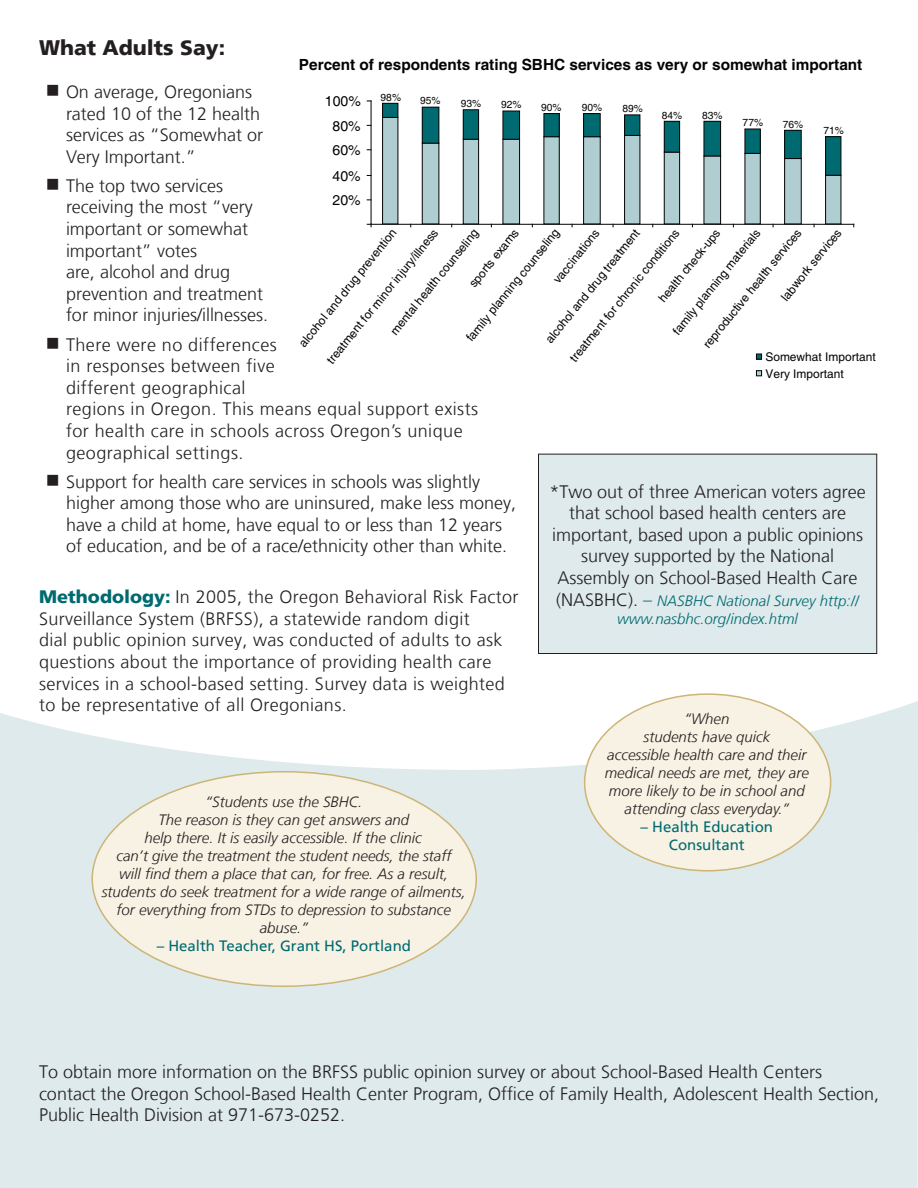
<style>
.page{position:relative;width:918px;height:1188px;background:#fff}
.page>*{position:absolute;margin:0;border:0;box-sizing:border-box;transform-origin:0 0}
.t1{font:900 21px "Frutiger LT";color:#231f20}
.bullets-first_level{font:300 18px/21.6px "Frutiger LT";color:#231f20}
.bullets-first_level-2{font:300 18px/21.6px "Frutiger LT";letter-spacing:.02em;color:#231f20}
.bullets-first_level-3{font:300 18px/21.6px "Frutiger LT";letter-spacing:.025em;color:#231f20}
.t2{font:700 15.45px "Helvetica";color:#040503}
.pullout_quote{font:italic 300 15px/18px "Frutiger LT";color:#231f20;text-align:center}
.t3{font:italic 300 15px/18px "Frutiger LT";color:#006a71;text-align:center}
.pullout_quote-2{font:15px/18px "Frutiger LT";color:#006a71;text-align:center}
.t4{font:14.1px "Helvetica";color:#040503}
.t5{font:12px/16.6px "Helvetica";color:#040503}
.t6{font:10.35px "Helvetica";color:#040503}
.s1{font-weight:900;color:#006a71}
.s2{font-style:normal;font-size:18px;color:#231f20}
.s3{font-style:normal;font-size:18px}
</style>
<div class="page">
<svg style="left:0;top:618px;width:918px;height:570px;fill:#deeaec"></svg>
<div style="left:538px;top:454px;width:339px;height:200px;background:#deeaec"></div>
<div style="left:538px;top:454px;width:339px;height:200px;border:1px solid #231f20"></div>
<div style="left:383px;top:117px;width:15px;height:107px;background:#b0ced2"></div>
<div style="left:382px;top:117px;width:16px;height:107px;border:1px solid #040503"></div>
<div style="left:422px;top:143px;width:17px;height:81px;background:#b0ced2"></div>
<div style="left:422px;top:143px;width:17px;height:81px;border:1px solid #040503"></div>
<div style="left:463px;top:139px;width:16px;height:85px;background:#b0ced2"></div>
<div style="left:463px;top:139px;width:16px;height:85px;border:1px solid #040503"></div>
<div style="left:503px;top:139px;width:17px;height:85px;background:#b0ced2"></div>
<div style="left:502px;top:139px;width:18px;height:85px;border:1px solid #040503"></div>
<div style="left:544px;top:137px;width:15px;height:87px;background:#b0ced2"></div>
<div style="left:543px;top:136px;width:17px;height:88px;border:1px solid #040503"></div>
<div style="left:584px;top:137px;width:16px;height:87px;background:#b0ced2"></div>
<div style="left:583px;top:136px;width:18px;height:88px;border:1px solid #040503"></div>
<div style="left:625px;top:135px;width:15px;height:89px;background:#b0ced2"></div>
<div style="left:624px;top:135px;width:16px;height:89px;border:1px solid #040503"></div>
<div style="left:664px;top:152px;width:16px;height:72px;background:#b0ced2"></div>
<div style="left:664px;top:152px;width:16px;height:72px;border:1px solid #040503"></div>
<div style="left:704px;top:156px;width:17px;height:68px;background:#b0ced2"></div>
<div style="left:704px;top:156px;width:17px;height:68px;border:1px solid #040503"></div>
<div style="left:745px;top:153px;width:15px;height:71px;background:#b0ced2"></div>
<div style="left:744px;top:153px;width:17px;height:71px;border:1px solid #040503"></div>
<div style="left:785px;top:159px;width:16px;height:65px;background:#b0ced2"></div>
<div style="left:784px;top:158px;width:18px;height:66px;border:1px solid #040503"></div>
<div style="left:826px;top:175px;width:15px;height:49px;background:#b0ced2"></div>
<div style="left:825px;top:175px;width:16px;height:49px;border:1px solid #040503"></div>
<div style="left:383px;top:103px;width:15px;height:14px;background:#006a71"></div>
<div style="left:382px;top:103px;width:16px;height:15px;border:1px solid #040503"></div>
<div style="left:422px;top:107px;width:17px;height:36px;background:#006a71"></div>
<div style="left:422px;top:107px;width:17px;height:37px;border:1px solid #040503"></div>
<div style="left:463px;top:110px;width:16px;height:29px;background:#006a71"></div>
<div style="left:463px;top:109px;width:16px;height:31px;border:1px solid #040503"></div>
<div style="left:503px;top:111px;width:17px;height:28px;background:#006a71"></div>
<div style="left:502px;top:111px;width:18px;height:29px;border:1px solid #040503"></div>
<div style="left:544px;top:114px;width:15px;height:23px;background:#006a71"></div>
<div style="left:543px;top:113px;width:17px;height:24px;border:1px solid #040503"></div>
<div style="left:584px;top:114px;width:16px;height:23px;background:#006a71"></div>
<div style="left:583px;top:113px;width:18px;height:24px;border:1px solid #040503"></div>
<div style="left:625px;top:115px;width:15px;height:20px;background:#006a71"></div>
<div style="left:624px;top:114px;width:16px;height:22px;border:1px solid #040503"></div>
<div style="left:664px;top:121px;width:16px;height:31px;background:#006a71"></div>
<div style="left:664px;top:121px;width:16px;height:32px;border:1px solid #040503"></div>
<div style="left:704px;top:121px;width:17px;height:35px;background:#006a71"></div>
<div style="left:704px;top:121px;width:17px;height:35px;border:1px solid #040503"></div>
<div style="left:745px;top:129px;width:15px;height:24px;background:#006a71"></div>
<div style="left:744px;top:129px;width:17px;height:25px;border:1px solid #040503"></div>
<div style="left:785px;top:130px;width:16px;height:29px;background:#006a71"></div>
<div style="left:784px;top:130px;width:18px;height:29px;border:1px solid #040503"></div>
<div style="left:826px;top:137px;width:15px;height:38px;background:#006a71"></div>
<div style="left:825px;top:136px;width:16px;height:40px;border:1px solid #040503"></div>
<hr style="left:371px;top:101px;width:1px;height:123px;background:#040503">
<hr style="left:371px;top:224px;width:483px;height:1px;background:#040503">
<svg style="left:756px;top:354px;width:6px;height:6px"></svg>
<svg style="left:756px;top:370px;width:6px;height:6px"></svg>
<div style="left:585px;top:694px;width:246px;height:177px;background:#f7f2e3;border-radius:50%"></div>
<div style="left:92px;top:772px;width:384px;height:214px;background:#f7f2e3;border-radius:50%"></div>
<p class="t1" style="left:39px;top:35px;width:188px">What Adults Say:</p>
<p class="bullets-first_level" style="left:66px;top:81px;width:199px">On average, Oregonians rated 10 of the 12 health services as “Somewhat or<br>Very Important.”</p>
<p class="bullets-first_level" style="left:66px;top:175px;width:204px">The top two services receiving the most “very important or somewhat important” votes<br>are, alcohol and drug prevention and treatment for minor injuries/illnesses.</p>
<p class="bullets-first_level-3" style="left:66px;top:334px;width:414px">There were no differences<br>in responses between five<br>different geographical<br>regions in Oregon. This means equal support exists for health care in schools across Oregon’s unique geographical settings.</p>
<p class="bullets-first_level" style="left:66px;top:471px;width:452px">Support for health care services in schools was slightly higher among those who are uninsured, make less money, have a child at home, have equal to or less than 12 years of education, and be of a race/ethnicity other than white.</p>
<p class="bullets-first_level-2" style="left:39px;top:586px;width:481px"><span class="s1">Methodology:</span> In 2005, the Oregon Behavioral Risk Factor Surveillance System (BRFSS), a statewide random digit<br>dial public opinion survey, was conducted of adults to ask questions about the importance of providing health care services in a school-based setting. Survey data is weighted to be representative of all Oregonians.</p>
<p class="t2" style="left:299px;top:55px;width:565px">Percent of respondents rating SBHC services as very or somewhat important</p>
<p class="t6" style="left:381px;top:91px;width:22px">98%</p>
<p class="t6" style="left:420px;top:95px;width:22px">95%</p>
<p class="t4" style="left:325px;top:93px;width:38px">100%</p>
<p class="t6" style="left:461px;top:97px;width:22px">93%</p>
<p class="t6" style="left:501px;top:99px;width:22px">92%</p>
<p class="t6" style="left:541px;top:101px;width:22px">90%</p>
<p class="t6" style="left:582px;top:101px;width:22px">90%</p>
<p class="t6" style="left:622px;top:102px;width:22px">89%</p>
<p class="t6" style="left:662px;top:109px;width:22px">84%</p>
<p class="t6" style="left:702px;top:109px;width:22px">83%</p>
<p class="t6" style="left:743px;top:117px;width:22px">77%</p>
<p class="t6" style="left:783px;top:118px;width:22px">76%</p>
<p class="t4" style="left:333px;top:117px;width:30px">80%</p>
<p class="t6" style="left:823px;top:124px;width:22px">71%</p>
<p class="t4" style="left:333px;top:142px;width:30px">60%</p>
<p class="t4" style="left:333px;top:168px;width:30px">40%</p>
<p class="t4" style="left:333px;top:192px;width:30px">20%</p>
<p class="t5" style="left:542px;top:336px;width:144px;rotate:-51deg">alcohol and drug treatment</p>
<p class="t5" style="left:323px;top:357px;width:171px;rotate:-51deg">treatment for minor injury/illness</p>
<p class="t5" style="left:655px;top:296px;width:92px;rotate:-51deg">health check-ups</p>
<p class="t5" style="left:777px;top:294px;width:90px;rotate:-51deg">labwork services</p>
<p class="t5" style="left:699px;top:341px;width:151px;rotate:-51deg">reproductive health services</p>
<p class="t5" style="left:465px;top:281px;width:73px;rotate:-51deg">sports exams</p>
<p class="t5" style="left:566px;top:355px;width:169px;rotate:-51deg">treatment for chronic conditions</p>
<p class="t5" style="left:295px;top:340px;width:149px;rotate:-51deg">alcohol and drug prevention</p>
<p class="t5" style="left:669px;top:328px;width:133px;rotate:-51deg">family planning materials</p>
<p class="t5" style="left:549px;top:277px;width:67px;rotate:-51deg">vaccinations</p>
<p class="t5" style="left:462px;top:335px;width:142px;rotate:-51deg">family planning counseling</p>
<p class="t5" style="left:387px;top:328px;width:134px;rotate:-51deg">mental health counseling</p>
<p class="t5" style="left:765px;top:349px;width:112px">Somewhat Important<br>Very Important</p>
<p class="bullets-first_level" style="left:549px;top:481px;width:318px;text-align:center">*Two out of three American voters agree that school based health centers are important, based upon a public opinions survey supported by the National Assembly on School-Based Health Care</p>
<p class="t3" style="left:556px;top:592px;width:305px"><span class="s2">(NASBHC).</span> <span class="s3">–</span> NASBHC National Survey http:// www.nasbhc.org/index.html</p>
<p class="pullout_quote" style="left:605px;top:710px;width:206px">“When<br>students have quick<br>accessible health care and their medical needs are met, they are more likely to be in school and attending class everyday.”</p>
<p class="pullout_quote-2" style="left:641px;top:818px;width:134px">– Health Education<br>Consultant</p>
<p class="pullout_quote" style="left:102px;top:793px;width:366px">“Students use the SBHC.<br>The reason is they can get answers and<br>help there. It is easily accessible. If the clinic<br>can’t give the treatment the student needs, the staff<br>will find them a place that can, for free. As a result, students do seek treatment for a wide range of ailments, for everything from STDs to depression to substance abuse.”</p>
<p class="pullout_quote-2" style="left:157px;top:937px;width:256px">– Health Teacher, Grant HS, Portland</p>
<p class="bullets-first_level" style="left:39px;top:1061px;width:842px">To obtain more information on the BRFSS public opinion survey or about School-Based Health Centers contact the Oregon School-Based Health Center Program, Office of Family Health, Adolescent Health Section,<br>Public Health Division at 971-673-0252.</p>
</div>
